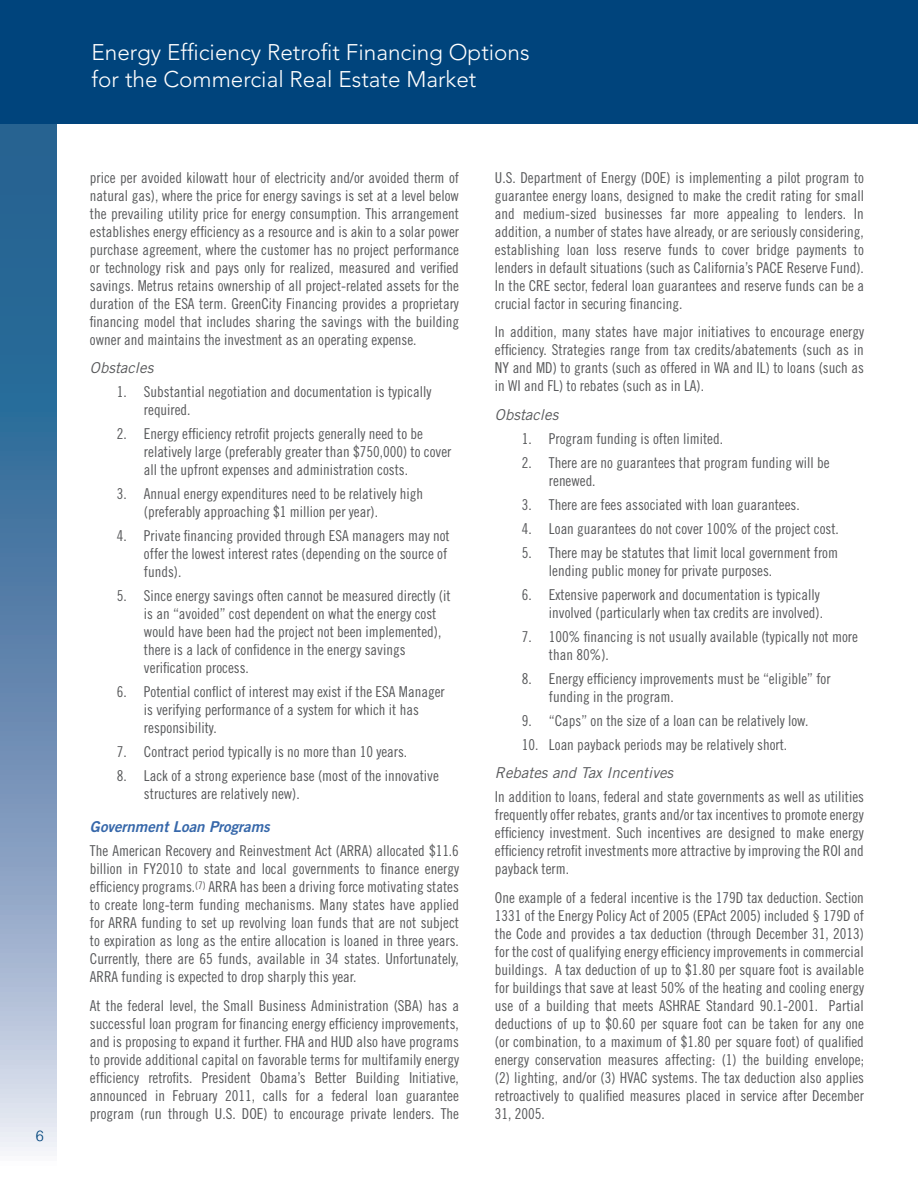
<style>
.page{position:relative;width:918px;height:1188px;background:#fff}
.page>*{position:absolute;margin:0;border:0;box-sizing:border-box;transform-origin:0 0}
.t1{font:300 22.5px/27px "Avenir";color:#fff}
.t2{font:15px/18px "Trade Gothic Cond Eighteen";color:#58595b}
.t3{font:italic 15px "Trade Gothic LT Std";color:#58595b}
.t4{font:15px "Trade Gothic LT Std Bd 2 Obl";color:#3768aa}
.t5{font:300 15px "Swiss";color:#00447c}
</style>
<div class="page">
<svg style="left:0;top:124px;width:57px;height:1027px;background:#668db2"></svg>
<div style="left:0;top:0;width:918px;height:124px;background:#00447c"></div>
<p class="t5" style="left:36px;top:1126px;width:9px">6</p>
<h1 class="t1" style="left:92px;top:39px;width:440px">Energy Efficiency Retrofit Financing Options for the Commercial Real Estate Market</h1>
<p class="t2" style="left:90px;top:168px;width:371px;text-align:justify">price per avoided kilowatt hour of electricity and/or avoided therm of natural gas), where the price for energy savings is set at a level below the prevailing utility price for energy consumption. This arrangement establishes energy efficiency as a resource and is akin to a solar power purchase agreement, where the customer has no project performance or technology risk and pays only for realized, measured and verified savings. Metrus retains ownership of all project-related assets for the duration of the ESA term. GreenCity Financing provides a proprietary financing model that includes sharing the savings with the building owner and maintains the investment as an operating expense.</p>
<p class="t3" style="left:90px;top:359px;width:65px">Obstacles</p>
<p class="t2" style="left:144px;top:383px;width:289px;text-indent:-27px">1. Substantial negotiation and documentation is typically required.</p>
<p class="t2" style="left:144px;top:425px;width:309px;text-indent:-27px">2. Energy efficiency retrofit projects generally need to be relatively large (preferably greater than $750,000) to cover all the upfront expenses and administration costs.</p>
<p class="t2" style="left:144px;top:485px;width:281px;text-indent:-27px">3. Annual energy expenditures need to be relatively high (preferably approaching $1 million per year).</p>
<p class="t2" style="left:144px;top:527px;width:307px;text-indent:-27px">4. Private financing provided through ESA managers may not offer the lowest interest rates (depending on the source of funds).</p>
<p class="t2" style="left:144px;top:587px;width:308px;text-indent:-27px">5. Since energy savings often cannot be measured directly (it is an “avoided” cost dependent on what the energy cost would have been had the project not been implemented), there is a lack of confidence in the energy savings verification process.</p>
<p class="t2" style="left:144px;top:683px;width:302px;text-indent:-27px">6. Potential conflict of interest may exist if the ESA Manager is verifying performance of a system for which it has responsibility.</p>
<p class="t2" style="left:117px;top:743px;width:292px">7. Contract period typically is no more than 10 years.</p>
<p class="t2" style="left:144px;top:767px;width:296px;text-indent:-27px">8. Lack of a strong experience base (most of the innovative structures are relatively new).</p>
<p class="t4" style="left:90px;top:818px;width:181px">Government Loan Programs</p>
<p class="t2" style="left:90px;top:842px;width:371px;text-align:justify">The American Recovery and Reinvestment Act (ARRA) allocated $11.6 billion in FY2010 to state and local governments to finance energy efficiency programs.<sup>(7)</sup> ARRA has been a driving force motivating states to create long-term funding mechanisms. Many states have applied for ARRA funding to set up revolving loan funds that are not subject to expiration as long as the entire allocation is loaned in three years.<br>Currently, there are 65 funds, available in 34 states. Unfortunately, ARRA funding is expected to drop sharply this year.</p>
<p class="t2" style="left:90px;top:996px;width:371px;text-align:justify">At the federal level, the Small Business Administration (SBA) has a successful loan program for financing energy efficiency improvements, and is proposing to expand it further. FHA and HUD also have programs to provide additional capital on favorable terms for multifamily energy efficiency retrofits. President Obama’s Better Building Initiative, announced in February 2011, calls for a federal loan guarantee program (run through U.S. DOE) to encourage private lenders. The</p>
<p class="t2" style="left:495px;top:168px;width:371px;text-align:justify">U.S. Department of Energy (DOE) is implementing a pilot program to guarantee energy loans, designed to make the credit rating for small and medium-sized businesses far more appealing to lenders. In addition, a number of states have already, or are seriously considering, establishing loan loss reserve funds to cover bridge payments to lenders in default situations (such as California’s PACE Reserve Fund).<br>In the CRE sector, federal loan guarantees and reserve funds can be a crucial factor in securing financing.</p>
<p class="t2" style="left:495px;top:323px;width:371px;text-align:justify">In addition, many states have major initiatives to encourage energy efficiency. Strategies range from tax credits/abatements (such as in NY and MD) to grants (such as offered in WA and IL) to loans (such as in WI and FL) to rebates (such as in LA).</p>
<p class="t3" style="left:495px;top:405px;width:65px">Obstacles</p>
<p class="t2" style="left:522px;top:429px;width:203px">1. Program funding is often limited.</p>
<p class="t2" style="left:549px;top:453px;width:282px;text-indent:-27px">2. There are no guarantees that program funding will be renewed.</p>
<p class="t2" style="left:522px;top:495px;width:279px">3. There are fees associated with loan guarantees.</p>
<p class="t2" style="left:522px;top:519px;width:318px">4. Loan guarantees do not cover 100% of the project cost.</p>
<p class="t2" style="left:549px;top:543px;width:291px;text-indent:-27px">5. There may be statutes that limit local government from lending public money for private purposes.</p>
<p class="t2" style="left:522px;top:585px;width:303px;text-align:right">6. Extensive paperwork and documentation is typically involved (particularly when tax credits are involved).</p>
<p class="t2" style="left:549px;top:627px;width:311px;text-indent:-27px">7. 100% financing is not usually available (typically not more than 80%).</p>
<p class="t2" style="left:549px;top:669px;width:283px;text-indent:-27px">8. Energy efficiency improvements must be “eligible” for funding in the program.</p>
<p class="t2" style="left:522px;top:711px;width:288px">9. “Caps” on the size of a loan can be relatively low.</p>
<p class="t2" style="left:522px;top:735px;width:267px">10. Loan payback periods may be relatively short.</p>
<p class="t3" style="left:495px;top:764px;width:180px">Rebates and Tax Incentives</p>
<p class="t2" style="left:495px;top:788px;width:371px;text-align:justify">In addition to loans, federal and state governments as well as utilities frequently offer rebates, grants and/or tax incentives to promote energy efficiency investment. Such incentives are designed to make energy efficiency retrofit investments more attractive by improving the ROI and payback term.</p>
<p class="t2" style="left:495px;top:888px;width:371px;text-align:justify">One example of a federal incentive is the 179D tax deduction. Section 1331 of the Energy Policy Act of 2005 (EPAct 2005) included § 179D of the Code and provides a tax deduction (through December 31, 2013) for the cost of qualifying energy efficiency improvements in commercial buildings. A tax deduction of up to $1.80 per square foot is available for buildings that save at least 50% of the heating and cooling energy use of a building that meets ASHRAE Standard 90.1-2001. Partial deductions of up to $0.60 per square foot can be taken for any one (or combination, to a maximum of $1.80 per square foot) of qualified energy conservation measures affecting: (1) the building envelope; (2) lighting, and/or (3) HVAC systems. The tax deduction also applies retroactively to qualified measures placed in service after December 31, 2005.</p>
</div>
